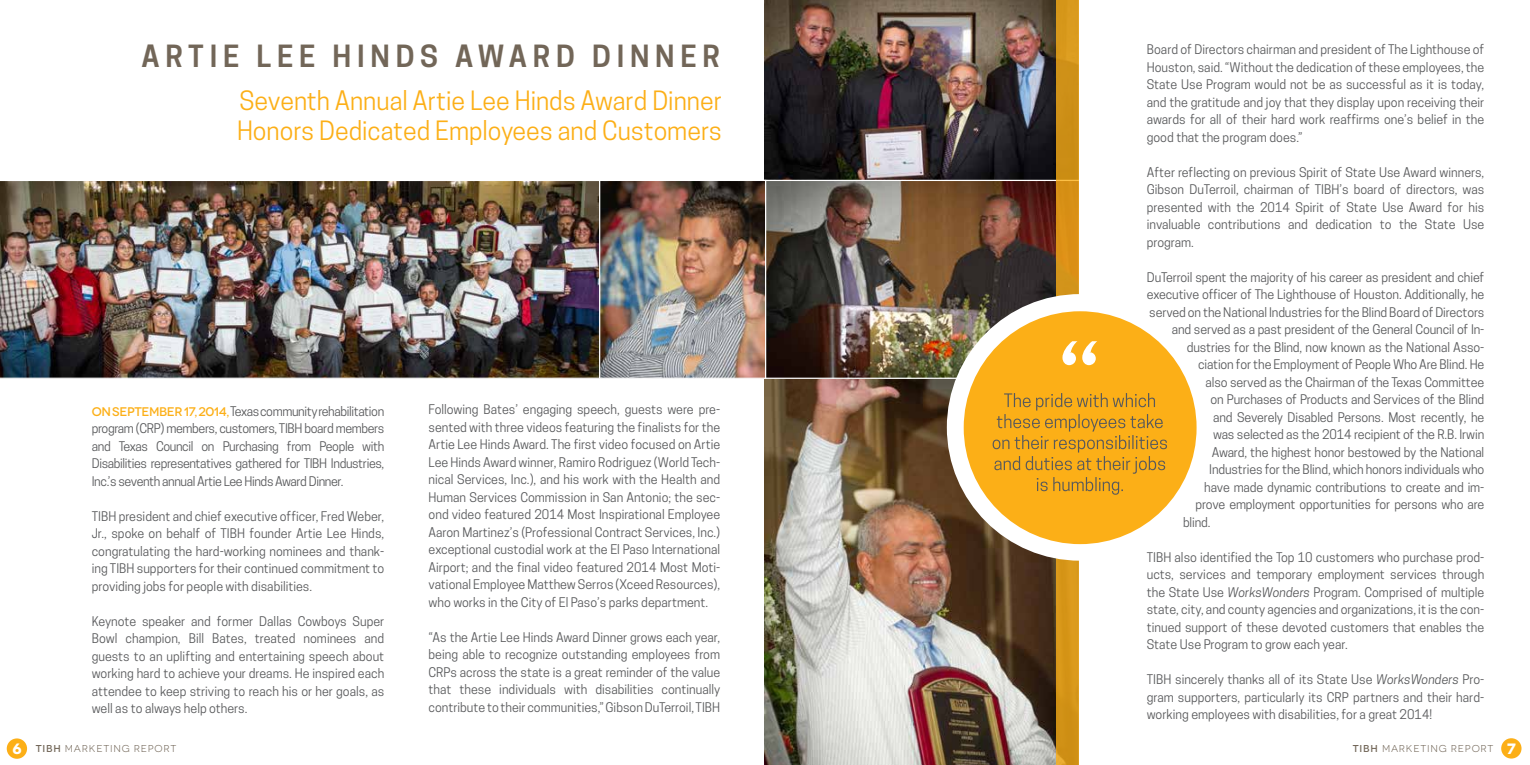
<style>
.page{position:relative;width:1530px;height:765px;background:#fff}
.page>*{position:absolute;margin:0;border:0;box-sizing:border-box;transform-origin:0 0}
.t1{font:600 28.75px "Cooper Hewitt";letter-spacing:.2em;color:#726658}
.t2{font:25px/30px "Cooper Hewitt";color:#fcaf17}
.t3{font:12.5px/17.5px "Cooper Hewitt";letter-spacing:-.01em;color:#58595b;text-align:justify}
.t4{font:10px "Novecentowide";letter-spacing:.08em;color:#726658}
.s1{font-family:"Novecentowide";font-weight:500;color:#fcaf17}
.s2{font-weight:700;font-size:15px;color:#fff}
.s3{font-weight:500}
.s4{font-style:italic}
</style>
<div class="page">
<img style="left:764px;top:379px;width:292px;height:386px">
<img style="left:764px;top:0;width:292px;height:180px">
<img style="left:766px;top:182px;width:290px;height:195px">
<div style="left:1056px;top:0;width:23px;height:765px;background:#d59217"></div>
<div style="left:947px;top:294px;width:266px;height:267px;background:#fff;border-radius:50%"></div>
<div style="left:1501px;top:738px;width:21px;height:21px;background:#fcaf17;border-radius:50%"></div>
<div style="left:964px;top:311px;width:233px;height:233px;background:#fcaf17;border-radius:50%"></div>
<svg style="left:1062px;top:341px;width:35px;height:24px"></svg>
<svg style="left:993px;top:393px;width:174px;height:102px"></svg>
<div style="left:7px;top:738px;width:20px;height:21px;background:#fcaf17;border-radius:50%"></div>
<img style="left:600px;top:182px;width:164px;height:195px">
<img style="left:0;top:181px;width:600px;height:198px">
<h1 class="t1" style="left:142px;top:39px;width:580px">ARTIE LEE HINDS AWARD DINNER</h1>
<h2 class="t2" style="left:237px;top:86px;width:487px">Seventh Annual Artie Lee Hinds Award Dinner<br>Honors Dedicated Employees and Customers</h2>
<p class="t3" style="left:92px;top:402px;width:294px"><span class="s1">ON SEPTEMBER 17, 2014,</span> Texas community rehabilitation program (CRP) members, customers, TIBH board members and Texas Council on Purchasing from People with Disabilities representatives gathered for TIBH Industries, Inc.’s seventh annual Artie Lee Hinds Award Dinner.</p>
<p class="t3" style="left:92px;top:507px;width:294px">TIBH president and chief executive officer, Fred Weber, Jr., spoke on behalf of TIBH founder Artie Lee Hinds, congratulating the hard-working nominees and thank&shy;ing TIBH supporters for their continued commitment to providing jobs for people with disabilities.</p>
<p class="t3" style="left:92px;top:612px;width:294px">Keynote speaker and former Dallas Cowboys Super Bowl champion, Bill Bates, treated nominees and guests to an uplifting and entertaining speech about working hard to achieve your dreams. He inspired each attendee to keep striving to reach his or her goals, as well as to always help others.</p>
<p class="t4" style="left:12px;top:743px;width:165px"><span class="s2">6</span> <span class="s3">TIBH</span> MARKETING REPORT</p>
<p class="t3" style="left:429px;top:401px;width:293px">Following Bates’ engaging speech, guests were pre&shy;sented with three videos featuring the finalists for the Artie Lee Hinds Award. The first video focused on Artie Lee Hinds Award winner, Ramiro Rodriguez (World Tech&shy;nical Services, Inc.), and his work with the Health and Human Services Commission in San Antonio; the sec&shy;ond video featured 2014 Most Inspirational Employee Aaron Martinez’s (Professional Contract Services, Inc.) exceptional custodial work at the El Paso International Airport; and the final video featured 2014 Most Moti&shy;vational Employee Matthew Serros (Xceed Resources), who works in the City of El Paso’s parks department.</p>
<p class="t3" style="left:429px;top:628px;width:293px">“As the Artie Lee Hinds Award Dinner grows each year, being able to recognize outstanding employees from CRPs across the state is a great reminder of the value that these individuals with disabilities continually contribute to their communities,” Gibson DuTerroil, TIBH</p>
<p class="t3" style="left:1147px;top:41px;width:339px">Board of Directors chairman and president of The Lighthouse of Houston, said. “Without the dedication of these employees, the State Use Program would not be as successful as it is today, and the gratitude and joy that they display upon receiving their awards for all of their hard work reaffirms one’s belief in the good that the program does.”</p>
<p class="t3" style="left:1147px;top:163px;width:339px">After reflecting on previous Spirit of State Use Award winners, Gibson DuTerroil, chairman of TIBH’s board of directors, was presented with the 2014 Spirit of State Use Award for his invaluable contributions and dedication to the State Use program.</p>
<p class="t3" style="left:1147px;top:268px;width:339px">DuTerroil spent the majority of his career as president and chief</p>
<p class="t3" style="left:1147px;top:286px;width:339px">executive officer of The Lighthouse of Houston. Additionally, he</p>
<p class="t3" style="left:1149px;top:303px;width:337px">served on the National Industries for the Blind Board of Directors</p>
<p class="t3" style="left:1172px;top:321px;width:314px">and served as a past president of the General Council of In-</p>
<p class="t3" style="left:1187px;top:338px;width:299px">dustries for the Blind, now known as the National Asso-</p>
<p class="t3" style="left:1198px;top:356px;width:288px">ciation for the Employment of People Who Are Blind. He</p>
<p class="t3" style="left:1206px;top:373px;width:280px">also served as the Chairman of the Texas Committee</p>
<p class="t3" style="left:1211px;top:391px;width:275px">on Purchases of Products and Services of the Blind</p>
<p class="t3" style="left:1213px;top:408px;width:273px">and Severely Disabled Persons. Most recently, he</p>
<p class="t3" style="left:1213px;top:426px;width:273px">was selected as the 2014 recipient of the R.B. Irwin</p>
<p class="t3" style="left:1212px;top:443px;width:274px">Award, the highest honor bestowed by the National</p>
<p class="t3" style="left:1209px;top:461px;width:277px">Industries for the Blind, which honors individuals who</p>
<p class="t3" style="left:1204px;top:478px;width:282px">have made dynamic contributions to create and im-</p>
<p class="t3" style="left:1196px;top:496px;width:290px">prove employment opportunities for persons who are</p>
<p class="t3" style="left:1183px;top:513px;width:29px">blind.</p>
<p class="t3" style="left:1147px;top:548px;width:339px">TIBH also identified the Top 10 customers who purchase prod&shy;ucts, services and temporary employment services through the State Use <span class="s4">WorksWonders</span> Program. Comprised of multiple state, city, and county agencies and organizations, it is the con&shy;tinued support of these devoted customers that enables the State Use Program to grow each year.</p>
<p class="t3" style="left:1147px;top:671px;width:339px">TIBH sincerely thanks all of its State Use <span class="s4">WorksWonders</span> Pro&shy;gram supporters, particularly its CRP partners and their hard&shy;working employees with disabilities, for a great 2014!</p>
<p class="t4" style="left:1353px;top:742px;width:164px"><span class="s3">TIBH</span> MARKETING REPORT <span class="s2">7</span></p>
</div>
